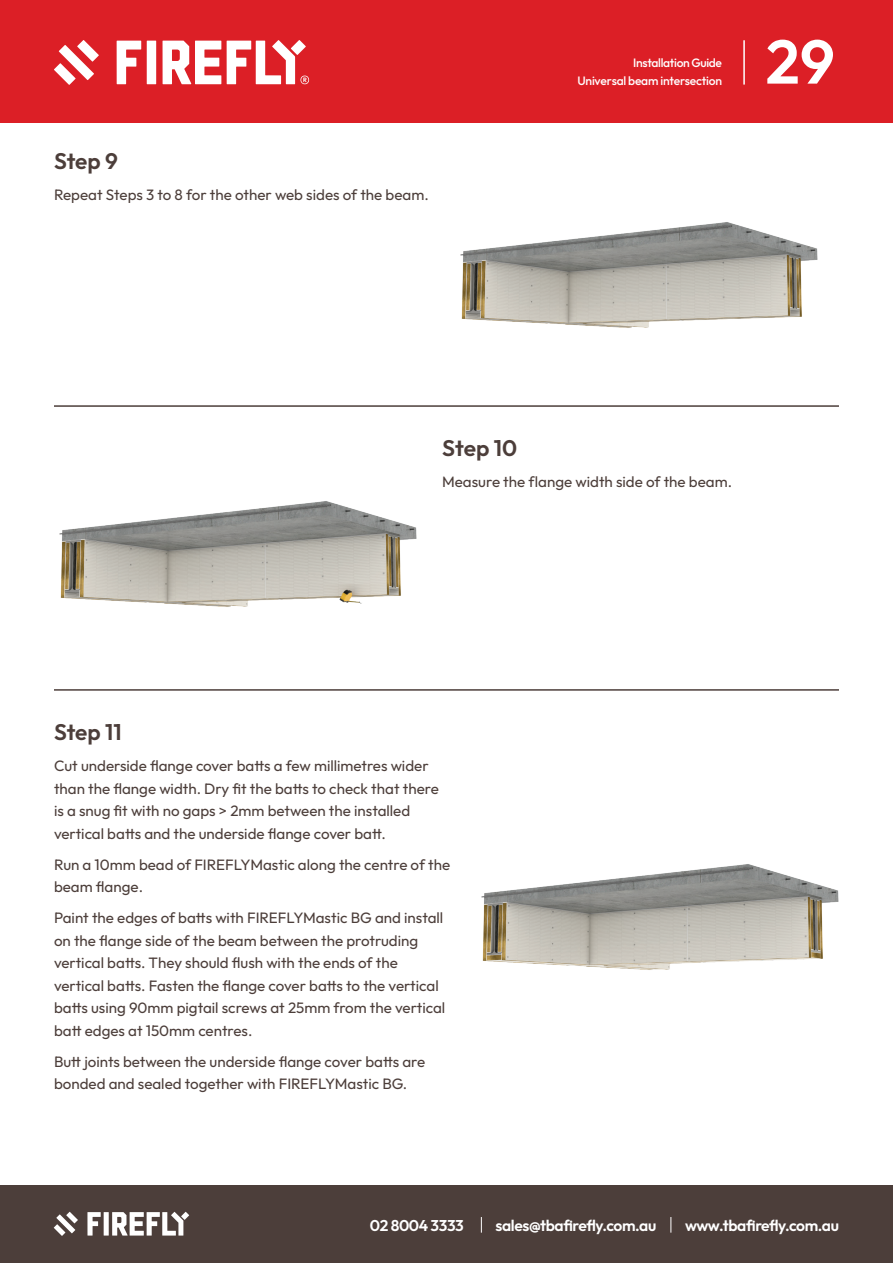
<style>
.page{position:relative;width:893px;height:1263px;background:#fff}
.page>*{position:absolute;margin:0;border:0;box-sizing:border-box;transform-origin:0 0}
.t1{font:600 61.65px "Outfit";color:#fff}
.t2{font:600 22.5px "Outfit";color:#4c3e3a}
.t3{font:600 15.6px "Outfit";letter-spacing:-.025em;color:#fff}
.t4{font:15px/22.5px "Outfit";color:#4c3e3a}
.t5{font:500 12.15px "Outfit";letter-spacing:-.02em;color:#fff}
</style>
<div class="page">
<div style="left:0;top:1185px;width:893px;height:78px;background:#4c3e3a"></div>
<svg style="left:54px;top:1212px;width:24px;height:24px"></svg>
<svg style="left:87px;top:1212px;width:14px;height:23px"></svg>
<div style="left:104px;top:1212px;width:5px;height:23px;background:#fff"></div>
<svg style="left:112px;top:1212px;width:77px;height:23px"></svg>
<svg style="left:481px;top:1217px;width:1px;height:15px"></svg>
<svg style="left:670px;top:1217px;width:1px;height:15px"></svg>
<div style="left:0;top:0;width:893px;height:122px;background:#dc1f26"></div>
<svg style="left:77px;top:40px;width:22px;height:22px"></svg>
<svg style="left:59px;top:45px;width:35px;height:35px"></svg>
<svg style="left:54px;top:63px;width:22px;height:22px"></svg>
<svg style="left:117px;top:41px;width:24px;height:43px"></svg>
<div style="left:147px;top:41px;width:9px;height:43px;background:#fff"></div>
<svg style="left:163px;top:41px;width:58px;height:43px"></svg>
<svg style="left:227px;top:40px;width:82px;height:44px"></svg>
<hr style="left:743px;top:40px;width:2px;height:45px;background:#fff">
<hr style="left:54px;top:405px;width:785px;height:2px;background:#4c3e3a">
<hr style="left:54px;top:689px;width:785px;height:2px;background:#4c3e3a">
<img style="left:460px;top:222px;width:358px;height:106px">
<img style="left:59px;top:501px;width:358px;height:106px">
<img style="left:481px;top:864px;width:358px;height:106px">
<h2 class="t2" style="left:54px;top:147px;width:65px">Step 9</h2>
<p class="t4" style="left:54px;top:184px;width:376px">Repeat Steps 3 to 8 for the other web sides of the beam.</p>
<p class="t5" style="left:633px;top:55px;width:90px">Installation Guide</p>
<p class="t5" style="left:577px;top:72px;width:146px">Universal beam intersection</p>
<h1 class="t1" style="left:766px;top:21px;width:71px">29</h1>
<h2 class="t2" style="left:442px;top:434px;width:77px">Step 10</h2>
<p class="t4" style="left:442px;top:471px;width:291px">Measure the flange width side of the beam.</p>
<h2 class="t2" style="left:54px;top:717px;width:69px">Step 11</h2>
<p class="t4" style="left:54px;top:755px;width:386px">Cut underside flange cover batts a few millimetres wider than the flange width. Dry fit the batts to check that there is a snug fit with no gaps &gt; 2mm between the installed vertical batts and the underside flange cover batt.</p>
<p class="t4" style="left:54px;top:854px;width:398px">Run a 10mm bead of FIREFLYMastic along the centre of the beam flange.</p>
<p class="t4" style="left:54px;top:907px;width:393px">Paint the edges of batts with FIREFLYMastic BG and install on the flange side of the beam between the protruding vertical batts. They should flush with the ends of the vertical batts. Fasten the flange cover batts to the vertical batts using 90mm pigtail screws at 25mm from the vertical batt edges at 150mm centres.</p>
<p class="t4" style="left:54px;top:1051px;width:373px">Butt joints between the underside flange cover batts are bonded and sealed together with FIREFLYMastic BG.</p>
<p class="t3" style="left:370px;top:1215px;width:95px">02 8004 3333</p>
<p class="t3" style="left:495px;top:1215px;width:162px">sales@tbafirefly.com.au</p>
<p class="t3" style="left:685px;top:1215px;width:155px">www.tbafirefly.com.au</p>
</div>
